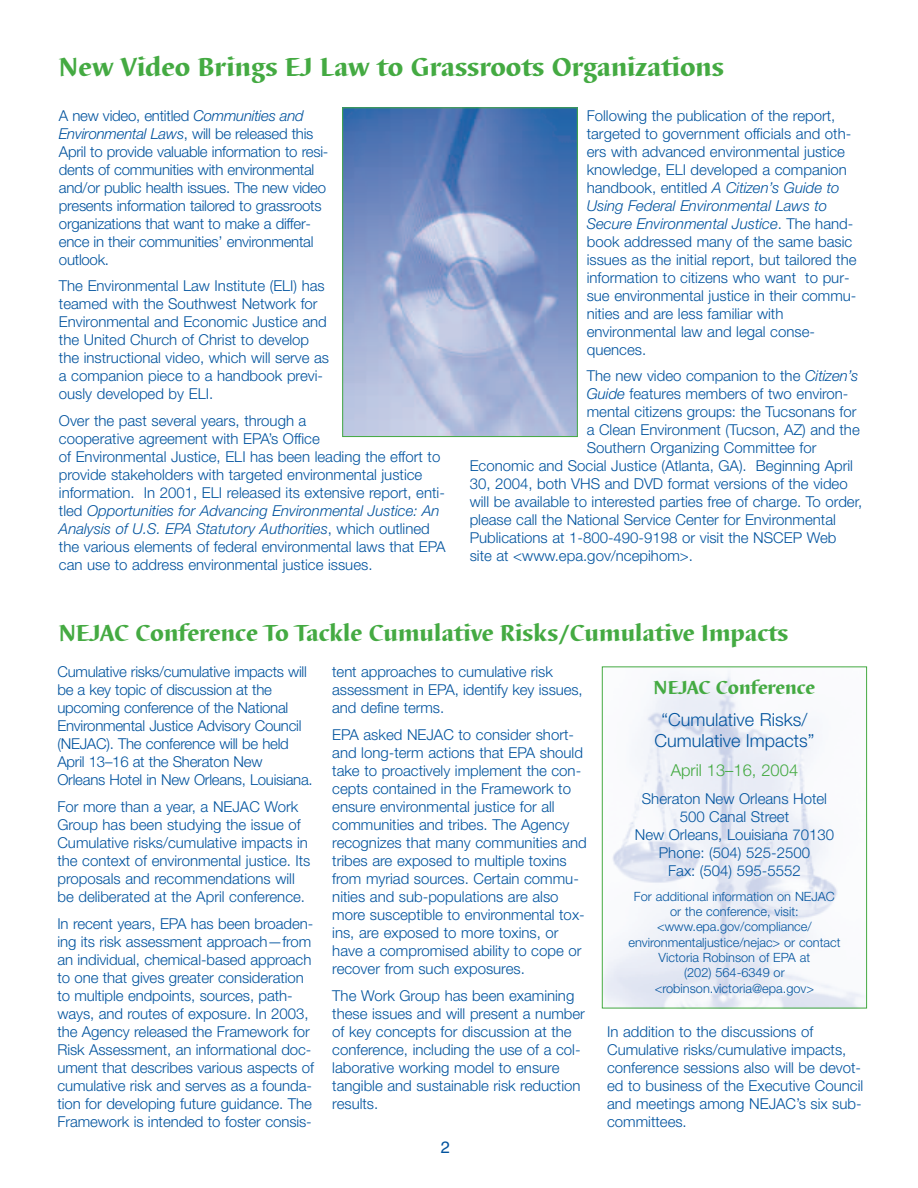
<style>
.page{position:relative;width:918px;height:1188px;background:#fff}
.page>*{position:absolute;margin:0;border:0;box-sizing:border-box;transform-origin:0 0}
.t1{font:27px "Barbedor T Heav";color:#44aa42}
.t2{font:24px "Barbedor T Heav";color:#44aa42}
.t3{font:19.5px "Barbedor T Heav";color:#44aa42}
.t4{font:300 18px/21.6px "Helvetica Neue";color:#01539e;text-align:center}
.t5{font:300 16.5px "Helvetica Neue";color:#44aa42}
.t6{font:16.5px "Helvetica";color:#01539e}
.t7{font:300 15px/18px "Helvetica Neue";color:#01539e}
.t8{font:300 12.75px/15.3px "Helvetica Neue";color:#01539e;text-align:center}
.s1{font-style:italic}
</style>
<div class="page">
<img style="left:604px;top:673px;width:261px;height:333px">
<div style="left:602px;top:666px;width:265px;height:342px;border:1px solid #44aa42"></div>
<img style="left:344px;top:109px;width:232px;height:326px">
<div style="left:342px;top:107px;width:236px;height:330px;border:1px solid #44aa42"></div>
<h3 class="t1" style="left:59px;top:55px;width:667px">New Video Brings EJ Law to Grassroots Organizations</h3>
<p class="t7" style="left:59px;top:108px;width:270px">A new video, entitled <span class="s1">Communities and Environmental Laws</span>, will be released this April to provide valuable information to resi&shy;dents of communities with environmental and/or public health issues. The new video presents information tailored to grassroots organizations that want to make a differ&shy;ence in their communities’ environmental outlook.</p>
<p class="t7" style="left:59px;top:278px;width:272px">The Environmental Law Institute (ELI) has teamed with the Southwest Network for Environmental and Economic Justice and the United Church of Christ to develop the instructional video, which will serve as a companion piece to a handbook previ&shy;ously developed by ELI.</p>
<p class="t7" style="left:59px;top:413px;width:249px">Over the past several years, through a</p>
<p class="t7" style="left:59px;top:431px;width:262px">cooperative agreement with EPA’s Office</p>
<p class="t7" style="left:587px;top:108px;width:271px">Following the publication of the report, targeted to government officials and oth&shy;ers with advanced environmental justice knowledge, ELI developed a companion handbook, entitled <span class="s1">A Citizen’s Guide to Using Federal Environmental Laws to Secure Environmental Justice</span>. The hand&shy;book addressed many of the same basic issues as the initial report, but tailored the information to citizens who want to pur&shy;sue environmental justice in their commu&shy;nities and are less familiar with environmental law and legal conse&shy;quences.</p>
<p class="t7" style="left:587px;top:368px;width:273px">The new video companion to the <span class="s1">Citizen’s<br>Guide</span> features members of two environ&shy;mental citizens groups: the Tucsonans for</p>
<p class="t7" style="left:587px;top:422px;width:275px">a Clean Environment (Tucson, AZ) and the</p>
<p class="t7" style="left:59px;top:449px;width:388px">of Environmental Justice, ELI has been leading the effort to provide stakeholders with targeted environmental justice information. In 2001, ELI released its extensive report, enti&shy;tled <span class="s1">Opportunities for Advancing Environmental Justice: An Analysis of U.S. EPA Statutory Authorities</span>, which outlined the various elements of federal environmental laws that EPA can use to address environmental justice issues.</p>
<p class="t7" style="left:470px;top:440px;width:394px;text-indent:117px">Southern Organizing Committee for Economic and Social Justice (Atlanta, GA). Beginning April 30, 2004, both VHS and DVD format versions of the video will be available to interested parties free of charge. To order, please call the National Service Center for Environmental Publications at 1-800-490-9198 or visit the NSCEP Web site at &lt;www.epa.gov/ncepihom&gt;.</p>
<h4 class="t2" style="left:59px;top:622px;width:731px">NEJAC Conference To Tackle Cumulative Risks/Cumulative Impacts</h4>
<p class="t7" style="left:57px;top:665px;width:257px">Cumulative risks/cumulative impacts will be a key topic of discussion at the upcoming conference of the National Environmental Justice Advisory Council (NEJAC). The conference will be held April 13–16 at the Sheraton New Orleans Hotel in New Orleans, Louisiana.</p>
<p class="t7" style="left:57px;top:799px;width:255px">For more than a year, a NEJAC Work Group has been studying the issue of Cumulative risks/cumulative impacts in the context of environmental justice. Its proposals and recommendations will be deliberated at the April conference.</p>
<p class="t7" style="left:57px;top:916px;width:258px">In recent years, EPA has been broaden&shy;ing its risk assessment approach—from an individual, chemical-based approach to one that gives greater consideration to multiple endpoints, sources, path&shy;ways, and routes of exposure. In 2003, the Agency released the Framework for Risk Assessment, an informational doc&shy;ument that describes various aspects of cumulative risk and serves as a founda&shy;tion for developing future guidance. The Framework is intended to foster consis-</p>
<p class="t7" style="left:332px;top:665px;width:252px">tent approaches to cumulative risk assessment in EPA, identify key issues, and define terms.</p>
<p class="t7" style="left:332px;top:727px;width:256px">EPA asked NEJAC to consider short&shy;and long-term actions that EPA should take to proactively implement the con&shy;cepts contained in the Framework to ensure environmental justice for all communities and tribes. The Agency recognizes that many communities and tribes are exposed to multiple toxins from myriad sources. Certain commu&shy;nities and sub-populations are also more susceptible to environmental tox&shy;ins, are exposed to more toxins, or have a compromised ability to cope or recover from such exposures.</p>
<p class="t7" style="left:332px;top:988px;width:254px">The Work Group has been examining these issues and will present a number of key concepts for discussion at the conference, including the use of a col&shy;laborative working model to ensure tangible and sustainable risk reduction results.</p>
<h5 class="t3" style="left:654px;top:679px;width:163px">NEJAC Conference</h5>
<p class="t4" style="left:654px;top:710px;width:162px">“Cumulative Risks/<br>Cumulative Impacts”</p>
<p class="t5" style="left:671px;top:765px;width:129px">April 13–16, 2004</p>
<p class="t7" style="left:635px;top:791px;width:201px;text-align:center">Sheraton New Orleans Hotel<br>500 Canal Street<br>New Orleans, Louisiana 70130<br>Phone: (504) 525-2500<br>Fax: (504) 595-5552</p>
<p class="t8" style="left:628px;top:890px;width:214px">For additional information on NEJAC or the conference, visit: &lt;www.epa.gov/compliance/ environmentaljustice/nejac&gt; or contact<br>Victoria Robinson of EPA at<br>(202) 564-6349 or &lt;robinson.victoria@epa.gov&gt;</p>
<p class="t7" style="left:607px;top:1024px;width:258px">In addition to the discussions of Cumulative risks/cumulative impacts, conference sessions also will be devot&shy;ed to business of the Executive Council and meetings among NEJAC’s six sub&shy;committees.</p>
<p class="t6" style="left:441px;top:1141px;width:11px">2</p>
</div>
